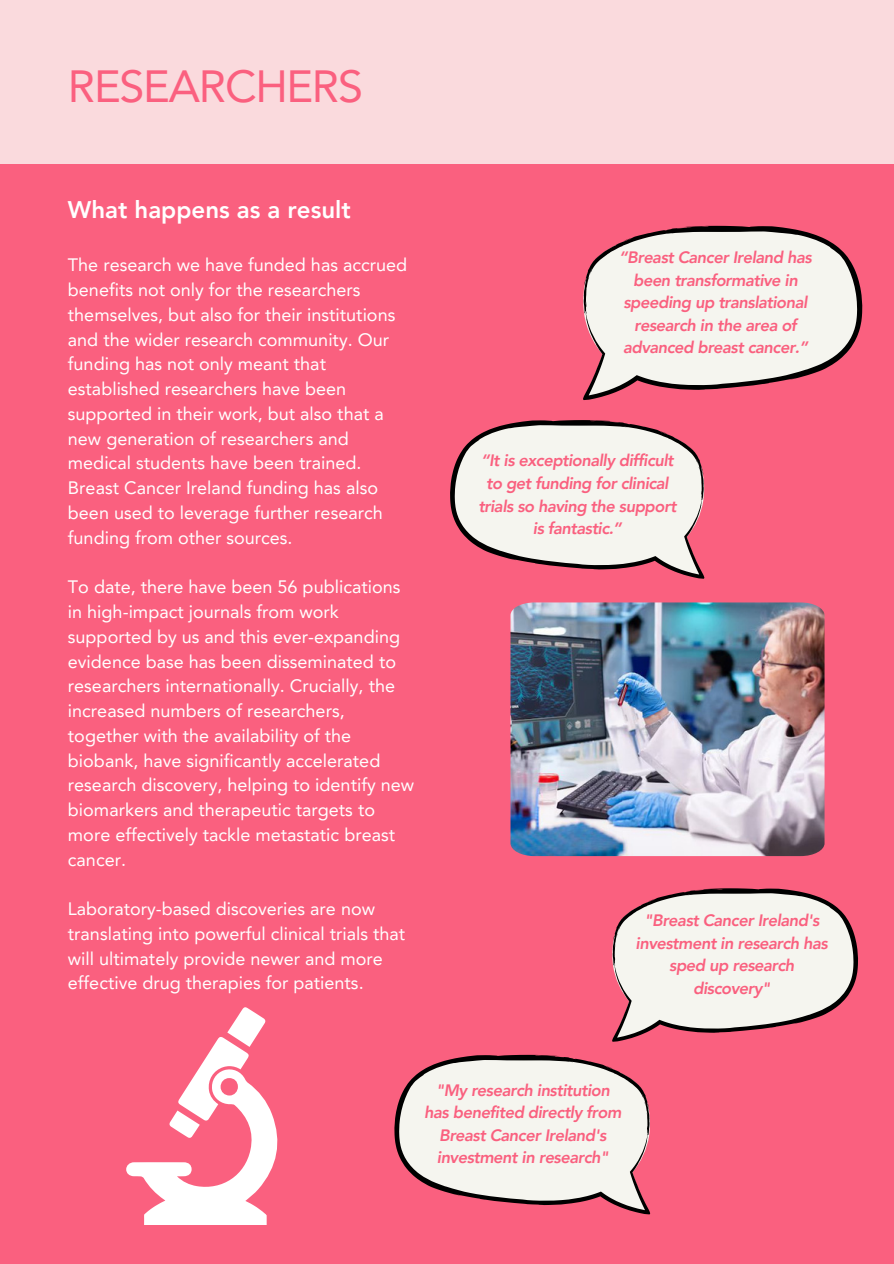
<style>
.page{position:relative;width:894px;height:1264px;background:#fff}
.page>*{position:absolute;margin:0;border:0;box-sizing:border-box;transform-origin:0 0}
.t1{font:45px "Avenir LT Pro";letter-spacing:-.03em;color:#fa607f}
.t2{font:800 24px "Avenir LT Pro";color:#fff}
.t3{font:18px/24.8px "Avenir LT Pro";color:#fff}
.t4{font:italic 800 16.5px/22.5px "Avenir LT Pro";letter-spacing:-.03em;color:#fa607f;text-align:center}
</style>
<div class="page">
<div style="left:0;top:0;width:893px;height:1263px;background:#fa607f"></div>
<div style="left:0;top:0;width:893px;height:164px;background:#fadadd"></div>
<img style="left:510px;top:602px;width:314px;height:254px">
<svg style="left:126px;top:1007px;width:152px;height:217px"></svg>
<svg style="left:450px;top:420px;width:255px;height:158px"></svg>
<svg style="left:583px;top:226px;width:278px;height:174px;fill:#f5f5ef"></svg>
<svg style="left:612px;top:888px;width:245px;height:153px"></svg>
<svg style="left:394px;top:1054px;width:256px;height:160px"></svg>
<p class="t1" style="left:68px;top:67px;width:296px">RESEARCHERS</p>
<h1 class="t2" style="left:68px;top:200px;width:284px">What happens as a result</h1>
<h2 class="t3" style="left:68px;top:254px;width:340px">The research we have funded has accrued benefits not only for the researchers themselves, but also for their institutions and the wider research community. Our funding has not only meant that established researchers have been supported in their work, but also that a new generation of researchers and medical students have been trained.<br>Breast Cancer Ireland funding has also been used to leverage further research funding from other sources.</h2>
<p class="t3" style="left:68px;top:576px;width:347px">To date, there have been 56 publications in high-impact journals from work supported by us and this ever-expanding evidence base has been disseminated to researchers internationally. Crucially, the increased numbers of researchers, together with the availability of the biobank, have significantly accelerated research discovery, helping to identify new biomarkers and therapeutic targets to more effectively tackle metastatic breast cancer.</p>
<p class="t3" style="left:68px;top:898px;width:339px">Laboratory-based discoveries are now translating into powerful clinical trials that will ultimately provide newer and more effective drug therapies for patients.</p>
<h3 class="t4" style="left:619px;top:248px;width:194px">“Breast Cancer Ireland has been transformative in speeding up translational research in the area of advanced breast cancer.”</h3>
<p class="t4" style="left:478px;top:451px;width:199px">“It is exceptionally difficult to get funding for clinical trials so having the support is fantastic.”</p>
<p class="t4" style="left:635px;top:910px;width:194px">"Breast Cancer Ireland's investment in research has sped up research discovery"</p>
<h3 class="t4" style="left:424px;top:1080px;width:198px">"My research institution has benefited directly from<br>Breast Cancer Ireland's investment in research"</h3>
</div>
